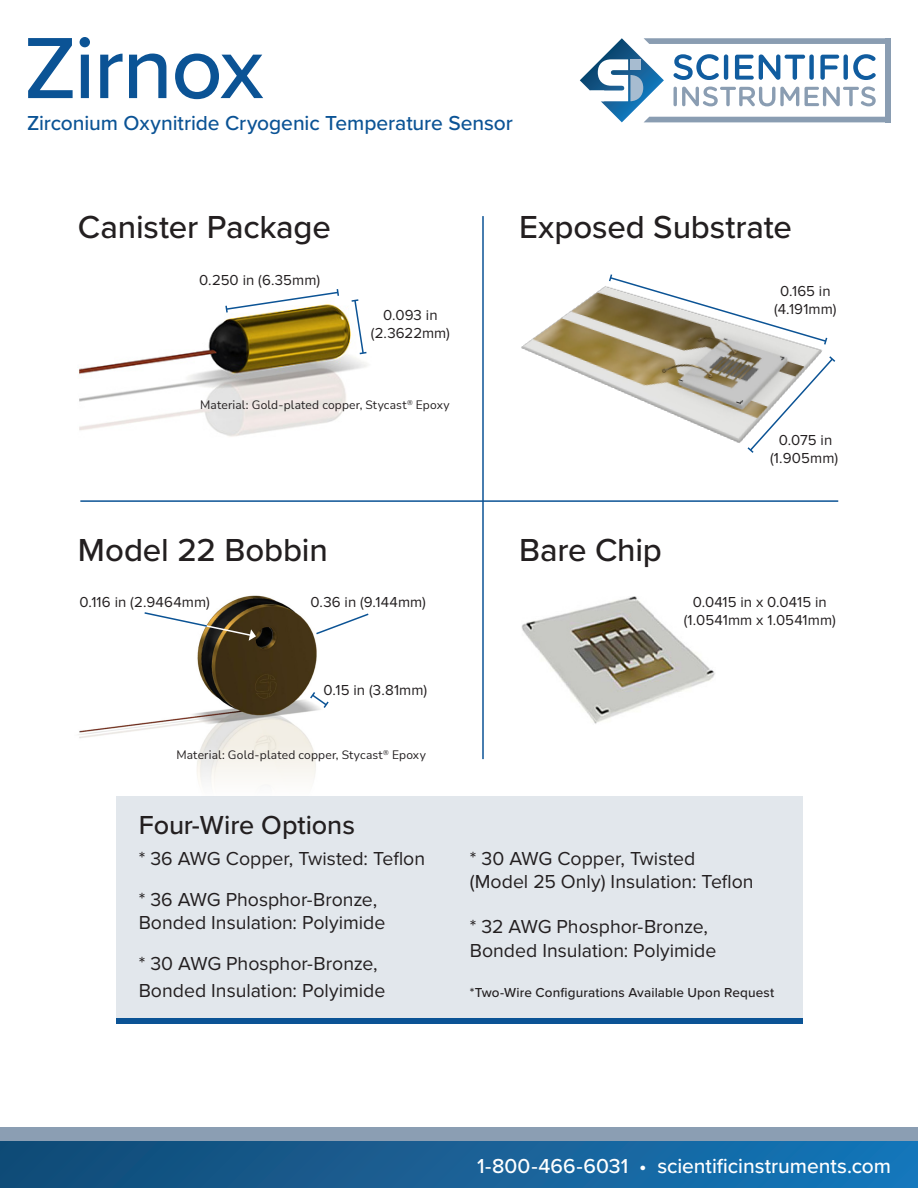
<style>
.page{position:relative;width:918px;height:1188px;background:#fff}
.page>*{position:absolute;margin:0;border:0;box-sizing:border-box;transform-origin:0 0}
.t1{font:500 90px "Proxima Nova";letter-spacing:-.02em;color:#0b5395}
.t2{font:500 33px "Proxima Nova";letter-spacing:-.005em;color:#231f20}
.t3{font:500 27px "Proxima Nova";letter-spacing:-.005em;color:#231f20}
.t4{font:500 21px "Proxima Nova";letter-spacing:-.005em;color:#0b5395}
.t5{font:500 21px "Proxima Nova";color:#fff}
.t6{font:19.5px/23.4px "Proxima Nova";color:#231f20}
.t7{font:15px/18px "Proxima Nova";letter-spacing:.01em;color:#231f20;text-align:center}
.t8{font:500 13.5px "Proxima Nova";letter-spacing:.01em;color:#231f20}
.t9{font:12px "Nunito Sans";letter-spacing:.015em;color:#231f20}
</style>
<div class="page">
<div style="left:0;top:1141px;width:918px;height:47px;background:linear-gradient(to right,#144a75,#1776b9)"></div>
<div style="left:0;top:1127px;width:918px;height:14px;background:#8b9eb3"></div>
<div style="left:885px;top:38px;width:6px;height:84px;background:#8a9db2"></div>
<svg style="left:580px;top:38px;width:305px;height:84px"></svg>
<img style="left:79px;top:309px;width:288px;height:128px">
<svg style="left:224px;top:289px;width:116px;height:25px"></svg>
<svg style="left:350px;top:299px;width:17px;height:56px"></svg>
<img style="left:521px;top:286px;width:301px;height:157px">
<svg style="left:608px;top:274px;width:220px;height:72px"></svg>
<svg style="left:746px;top:355px;width:90px;height:98px"></svg>
<img style="left:521px;top:596px;width:194px;height:128px">
<img style="left:78px;top:595px;width:240px;height:187px">
<svg style="left:143px;top:611px;width:113px;height:30px"></svg>
<svg style="left:315px;top:612px;width:54px;height:24px"></svg>
<svg style="left:309px;top:690px;width:20px;height:20px"></svg>
<hr style="left:482px;top:216px;width:2px;height:543px;background:#0b5395">
<hr style="left:80px;top:500px;width:758px;height:2px;background:#0b5395">
<div style="left:116px;top:796px;width:686px;height:227px;background:#e2e7ec"></div>
<div style="left:116px;top:1018px;width:686px;height:5px;background:#0b5395"></div>
<p class="t1" style="left:24px;top:1px;width:241px">Zirnox</p>
<p class="t4" style="left:27px;top:107px;width:487px">Zirconium Oxynitride Cryogenic Temperature Sensor</p>
<p class="t2" style="left:78px;top:202px;width:255px">Canister Package</p>
<p class="t7" style="left:199px;top:271px;width:122px">0.250 in (6.35mm)</p>
<p class="t7" style="left:371px;top:307px;width:81px">0.093 in (2.3622mm)</p>
<p class="t9" style="left:200px;top:396px;width:251px">Material: Gold-plated copper, Stycast<sup>®</sup> Epoxy</p>
<p class="t2" style="left:78px;top:526px;width:251px">Model 22 Bobbin</p>
<p class="t7" style="left:79px;top:593px;width:132px">0.116 in (2.9464mm)</p>
<p class="t7" style="left:310px;top:593px;width:117px">0.36 in (9.144mm)</p>
<p class="t7" style="left:324px;top:681px;width:105px">0.15 in (3.81mm)</p>
<p class="t9" style="left:176px;top:747px;width:251px">Material: Gold-plated copper, Stycast<sup>®</sup> Epoxy</p>
<p class="t3" style="left:139px;top:805px;width:218px">Four-Wire Options</p>
<p class="t2" style="left:519px;top:202px;width:274px">Exposed Substrate</p>
<p class="t7" style="left:774px;top:282px;width:64px">0.165 in (4.191mm)</p>
<p class="t7" style="left:779px;top:431px;width:55px">0.075 in</p>
<p class="t7" style="left:770px;top:449px;width:70px">(1.905mm)</p>
<p class="t2" style="left:519px;top:526px;width:144px">Bare Chip</p>
<p class="t7" style="left:684px;top:593px;width:153px">0.0415 in x 0.0415 in (1.0541mm x 1.0541mm)</p>
<p class="t6" style="left:139px;top:847px;width:288px">* 36 AWG Copper, Twisted: Teflon</p>
<p class="t6" style="left:470px;top:847px;width:285px">* 30 AWG Copper, Twisted (Model 25 Only) Insulation: Teflon</p>
<p class="t6" style="left:139px;top:888px;width:248px">* 36 AWG Phosphor-Bronze,<br>Bonded Insulation: Polyimide</p>
<p class="t6" style="left:470px;top:916px;width:248px">* 32 AWG Phosphor-Bronze,<br>Bonded Insulation: Polyimide</p>
<p class="t6" style="left:139px;top:953px;width:240px">* 30 AWG Phosphor-Bronze,</p>
<p class="t6" style="left:139px;top:979px;width:248px">Bonded Insulation: Polyimide</p>
<p class="t8" style="left:470px;top:983px;width:306px">*Two-Wire Configurations Available Upon Request</p>
<p class="t5" style="left:477px;top:1150px;width:415px">1-800-466-6031 • scientificinstruments.com</p>
</div>
